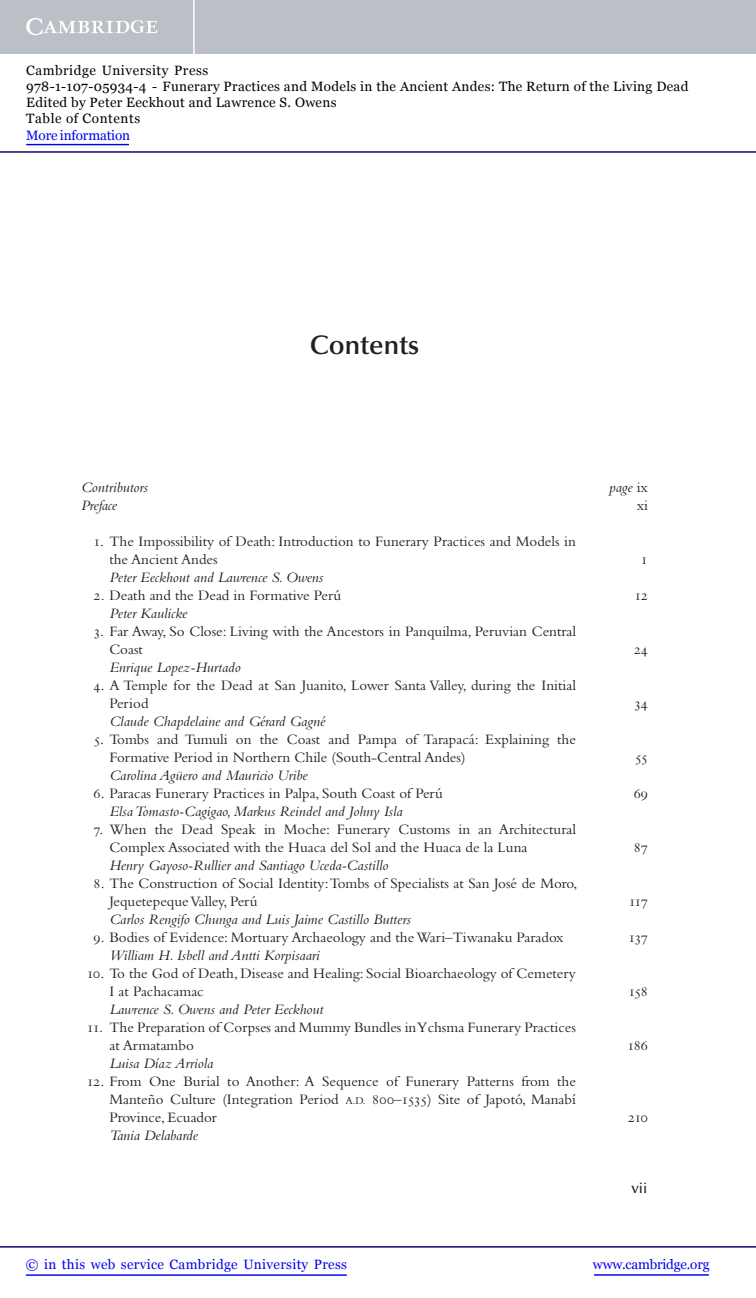
<style>
.page{position:relative;width:756px;height:1298px;background:#fff}
.page>*{position:absolute;margin:0;border:0;box-sizing:border-box;transform-origin:0 0}
.t1{font:600 27px "Optima LT Std";color:#231f20}
.t2{font:15px/18px "Bembo Std";color:#231f20}
.t3{font:italic 15px "Bembo Std";color:#231f20}
.t4{font:500 15px "Optima LT Std";color:#231f20}
.t5{font:13.5px/16.2px "Georgia";letter-spacing:.025em;color:#000}
.t6{font:13.5px "Georgia";letter-spacing:.025em;color:#0000f1}
.t7{font:13.5px "Georgia";letter-spacing:-.015em;color:#0000f1}
.t8{font:13.5px "Georgia";letter-spacing:-.01em;color:#0000f1}
.s1{font-style:normal}
.s2{font-size:10.95px}
</style>
<div class="page">
<div style="left:0;top:0;width:756px;height:54px;background:#bac0c6"></div>
<svg style="left:26px;top:18px;width:132px;height:17px"></svg>
<hr style="left:193px;top:0;width:2px;height:54px;background:#fff">
<hr style="left:0;top:151px;width:756px;height:2px;background:#150666">
<hr style="left:594px;top:1274px;width:115px;height:1px;background:#0000f1">
<hr style="left:0;top:1246px;width:756px;height:1px;background:#150666">
<hr style="left:26px;top:1274px;width:321px;height:1px;background:#0000f1">
<hr style="left:26px;top:144px;width:103px;height:1px;background:#0000f1">
<p class="t5" style="left:26px;top:62px;width:664px">Cambridge University Press<br>978-1-107-05934-4 - Funerary Practices and Models in the Ancient Andes: The Return of the Living Dead Edited by Peter Eeckhout and Lawrence S. Owens<br>Table of Contents</p>
<p class="t8" style="left:26px;top:127px;width:105px">More information</p>
<h1 class="t1" style="left:310px;top:333px;width:111px">Contents</h1>
<p class="t3" style="left:81px;top:481px;width:69px">Contributors</p>
<p class="t3" style="left:609px;top:481px;width:40px">page <span class="s1">ix</span></p>
<p class="t3" style="left:81px;top:499px;width:38px">Preface</p>
<p class="t2" style="left:637px;top:497px;width:13px">xi</p>
<p class="t2" style="left:109px;top:533px;width:468px;text-indent:-16px">1. The Impossibility of Death: Introduction to Funerary Practices and Models in the Ancient Andes</p>
<p class="t2" style="left:641px;top:551px;width:9px">1</p>
<p class="t3" style="left:109px;top:571px;width:216px">Peter Eeckhout and Lawrence S. Owens</p>
<p class="t2" style="left:94px;top:587px;width:249px">2. Death and the Dead in Formative Per ú</p>
<p class="t2" style="left:635px;top:587px;width:15px">12</p>
<p class="t3" style="left:109px;top:607px;width:80px">Peter Kaulicke</p>
<p class="t2" style="left:109px;top:623px;width:468px;text-indent:-16px">3. Far Away, So Close: Living with the Ancestors in Panquilma, Peruvian Central<br>Coast</p>
<p class="t2" style="left:634px;top:641px;width:16px">24</p>
<p class="t3" style="left:109px;top:661px;width:133px">Enrique Lopez-Hurtado</p>
<p class="t2" style="left:109px;top:677px;width:468px;text-indent:-16px">4. A Temple for the Dead at San Juanito, Lower Santa Valley, during the Initial<br>Period</p>
<p class="t3" style="left:109px;top:715px;width:217px">Claude Chapdelaine and G é rard Gagn é</p>
<p class="t2" style="left:109px;top:731px;width:468px;text-indent:-16px">5. Tombs and Tumuli on the Coast and Pampa of Tarapac á : Explaining the<br>Formative Period in Northern Chile (South-Central Andes)</p>
<p class="t2" style="left:634px;top:695px;width:15px">34</p>
<p class="t2" style="left:635px;top:749px;width:15px">55</p>
<p class="t3" style="left:109px;top:769px;width:200px">Carolina Ag ü ero and Mauricio Uribe</p>
<p class="t2" style="left:94px;top:785px;width:351px">6. Paracas Funerary Practices in Palpa, South Coast of Per ú</p>
<p class="t2" style="left:634px;top:785px;width:16px">69</p>
<p class="t3" style="left:109px;top:805px;width:295px">Elsa Tomasto-Cagigao, Markus Reindel and Johny Isla</p>
<p class="t2" style="left:109px;top:821px;width:468px;text-indent:-16px">7. When the Dead Speak in Moche: Funerary Customs in an Architectural<br>Complex Associated with the Huaca del Sol and the Huaca de la Luna</p>
<p class="t2" style="left:634px;top:839px;width:16px">87</p>
<p class="t3" style="left:109px;top:859px;width:281px">Henry Gayoso-Rullier and Santiago Uceda-Castillo</p>
<p class="t2" style="left:109px;top:875px;width:470px;text-indent:-16px">8. The Construction of Social Identity: Tombs of Specialists at San Jos é de Moro,<br>Jequetepeque Valley, Per ú</p>
<p class="t2" style="left:629px;top:893px;width:21px">117</p>
<p class="t3" style="left:109px;top:913px;width:303px">Carlos Rengifo Chunga and Luis Jaime Castillo Butters</p>
<p class="t2" style="left:94px;top:929px;width:471px">9. Bodies of Evidence: Mortuary Archaeology and the Wari–Tiwanaku Paradox</p>
<p class="t2" style="left:628px;top:929px;width:21px">137</p>
<p class="t3" style="left:109px;top:949px;width:212px">William H. Isbell and Antti Korpisaari</p>
<p class="t2" style="left:109px;top:965px;width:468px;text-indent:-22px">10. To the God of Death, Disease and Healing: Social Bioarchaeology of Cemetery<br>I at Pachacamac</p>
<p class="t2" style="left:628px;top:983px;width:21px">158</p>
<p class="t3" style="left:109px;top:1003px;width:216px">Lawrence S. Owens and Peter Eeckhout</p>
<p class="t2" style="left:109px;top:1019px;width:468px;text-indent:-22px">11. The Preparation of Corpses and Mummy Bundles in Ychsma Funerary Practices at Armatambo</p>
<p class="t3" style="left:109px;top:1057px;width:105px">Luisa D í az Arriola</p>
<p class="t2" style="left:109px;top:1073px;width:468px;text-align:justify;text-indent:-22px">12. From One Burial to Another: A Sequence of Funerary Patterns from the Mante ñ o Culture (Integration Period <span class="s2">A.D.</span> 800–1535) Site of Japot ó , Manab í Province, Ecuador</p>
<p class="t3" style="left:109px;top:1129px;width:90px">Tania Delabarde</p>
<p class="t2" style="left:627px;top:1037px;width:22px">186</p>
<p class="t2" style="left:628px;top:1109px;width:22px">210</p>
<p class="t4" style="left:631px;top:1182px;width:17px">vii</p>
<p class="t6" style="left:26px;top:1256px;width:323px">© in this web service Cambridge University Press</p>
<p class="t7" style="left:593px;top:1256px;width:118px">www.cambridge.org</p>
</div>
